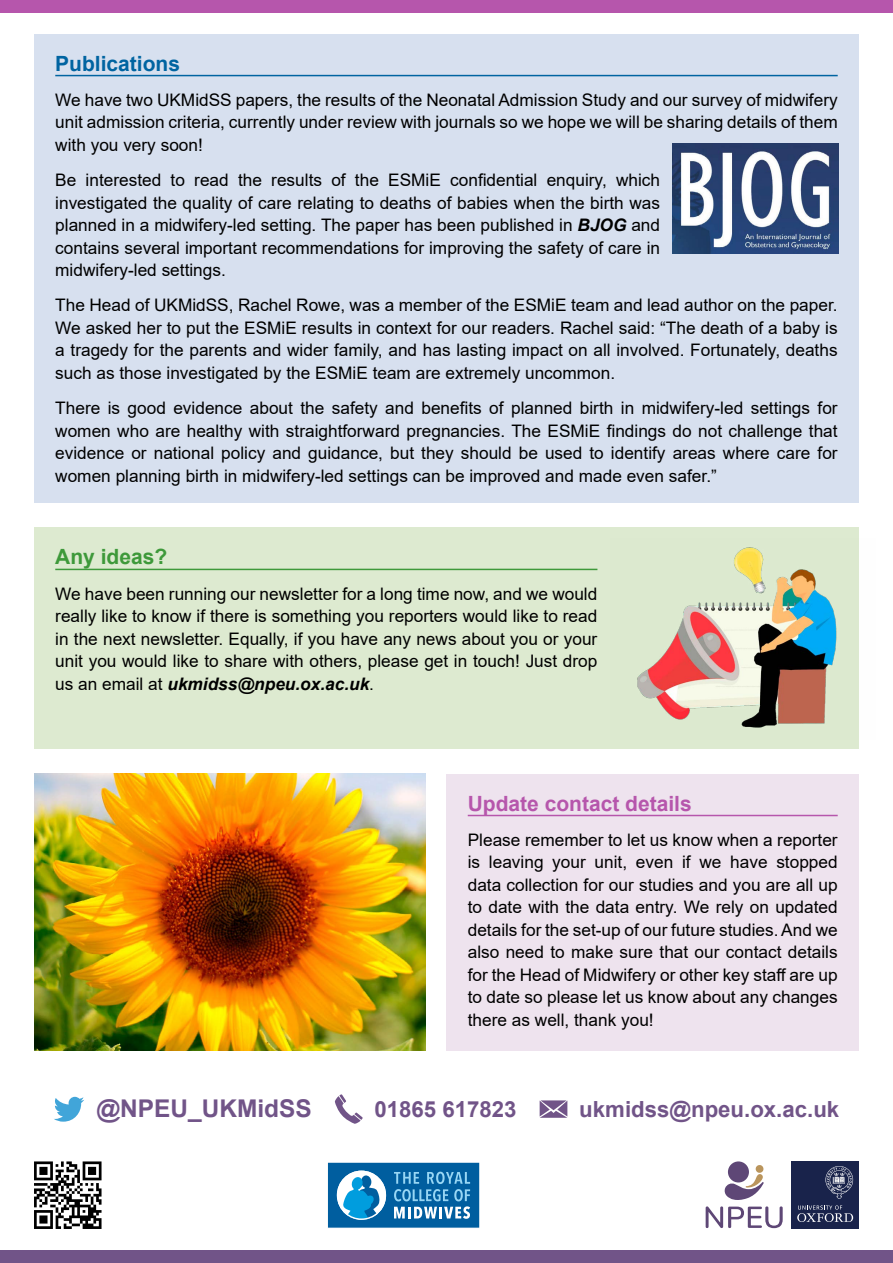
<style>
.page{position:relative;width:893px;height:1263px;background:#fff}
.page>*{position:absolute;margin:0;border:0;box-sizing:border-box;transform-origin:0 0}
.t1{font:700 24.45px "Arial";color:#715488}
.t2{font:700 22.2px "Arial";color:#715488}
.t3{font:700 21px "Arial";color:#b656ac}
.t4{font:700 21px "Arial";color:#0064a1}
.t5{font:700 21px "Arial";color:#3e993a}
.t6{font:17.25px/22.5px "Arial";color:#000;text-align:justify}
.s1{font-weight:700;font-style:italic}
</style>
<div class="page">
<div style="left:0;top:1250px;width:893px;height:13px;background:#715488"></div>
<div style="left:0;top:0;width:893px;height:13px;background:#b656ac"></div>
<div style="left:791px;top:1161px;width:68px;height:68px;background:#19234b"></div>
<svg style="left:797px;top:1205px;width:56px;height:17px"></svg>
<svg style="left:825px;top:1166px;width:28px;height:33px"></svg>
<svg style="left:728px;top:1161px;width:21px;height:21px"></svg>
<svg style="left:706px;top:1164px;width:77px;height:64px"></svg>
<svg style="left:327px;top:1162px;width:153px;height:66px;background:#3384b8"></svg>
<svg style="left:34px;top:1161px;width:68px;height:68px"></svg>
<svg style="left:54px;top:1097px;width:30px;height:25px"></svg>
<svg style="left:335px;top:1094px;width:28px;height:30px"></svg>
<svg style="left:540px;top:1100px;width:27px;height:18px"></svg>
<div style="left:34px;top:528px;width:825px;height:221px;background:#ddead0"></div>
<hr style="left:55px;top:569px;width:542px;height:1px;background:#3e993a">
<div style="left:34px;top:34px;width:825px;height:469px;background:#d7e0ef"></div>
<hr style="left:55px;top:75px;width:783px;height:1px;background:#0064a1">
<img style="left:637px;top:547px;width:200px;height:181px">
<img style="left:673px;top:144px;width:166px;height:109px">
<div style="left:446px;top:774px;width:413px;height:276px;background:#eee3ee"></div>
<hr style="left:468px;top:815px;width:370px;height:1px;background:#b656ac">
<img style="left:34px;top:774px;width:391px;height:276px">
<p class="t4" style="left:55px;top:48px;width:126px">Publications</p>
<p class="t6" style="left:55px;top:88px;width:784px">We have two UKMidSS papers, the results of the Neonatal Admission Study and our survey of midwifery unit admission criteria, currently under review with journals so we hope we will be sharing details of them with you very soon!</p>
<p class="t6" style="left:55px;top:169px;width:606px">Be interested to read the results of the ESMiE confidential enquiry, which investigated the quality of care relating to deaths of babies when the birth was planned in a midwifery-led setting. The paper has been published in <span class="s1">BJOG</span> and contains several important recommendations for improving the safety of care in midwifery-led settings.</p>
<p class="t6" style="left:55px;top:294px;width:784px">The Head of UKMidSS, Rachel Rowe, was a member of the ESMiE team and lead author on the paper.<br>We asked her to put the ESMiE results in context for our readers. Rachel said: “The death of a baby is a tragedy for the parents and wider family, and has lasting impact on all involved. Fortunately, deaths such as those investigated by the ESMiE team are extremely uncommon.</p>
<p class="t6" style="left:55px;top:397px;width:784px">There is good evidence about the safety and benefits of planned birth in midwifery-led settings for women who are healthy with straightforward pregnancies. The ESMiE findings do not challenge that evidence or national policy and guidance, but they should be used to identify areas where care for women planning birth in midwifery-led settings can be improved and made even safer.”</p>
<p class="t5" style="left:55px;top:542px;width:114px">Any ideas?</p>
<p class="t6" style="left:55px;top:582px;width:544px">We have been running our newsletter for a long time now, and we would really like to know if there is something you reporters would like to read in the next newsletter. Equally, if you have any news about you or your unit you would like to share with others, please get in touch! Just drop us an email at <span class="s1">ukmidss@npeu.ox.ac.uk</span>.</p>
<p class="t3" style="left:468px;top:788px;width:226px">Update contact details</p>
<p class="t6" style="left:468px;top:828px;width:371px">Please remember to let us know when a reporter is leaving your unit, even if we have stopped data collection for our studies and you are all up to date with the data entry. We rely on updated details for the set-up of our future studies. And we also need to make sure that our contact details for the Head of Midwifery or other key staff are up to date so please let us know about any changes there as well, thank you!</p>
<h1 class="t1" style="left:96px;top:1091px;width:217px">@NPEU_UKMidSS</h1>
<p class="t2" style="left:374px;top:1094px;width:144px">01865 617823</p>
<p class="t2" style="left:579px;top:1094px;width:261px">ukmidss@npeu.ox.ac.uk</p>
</div>
